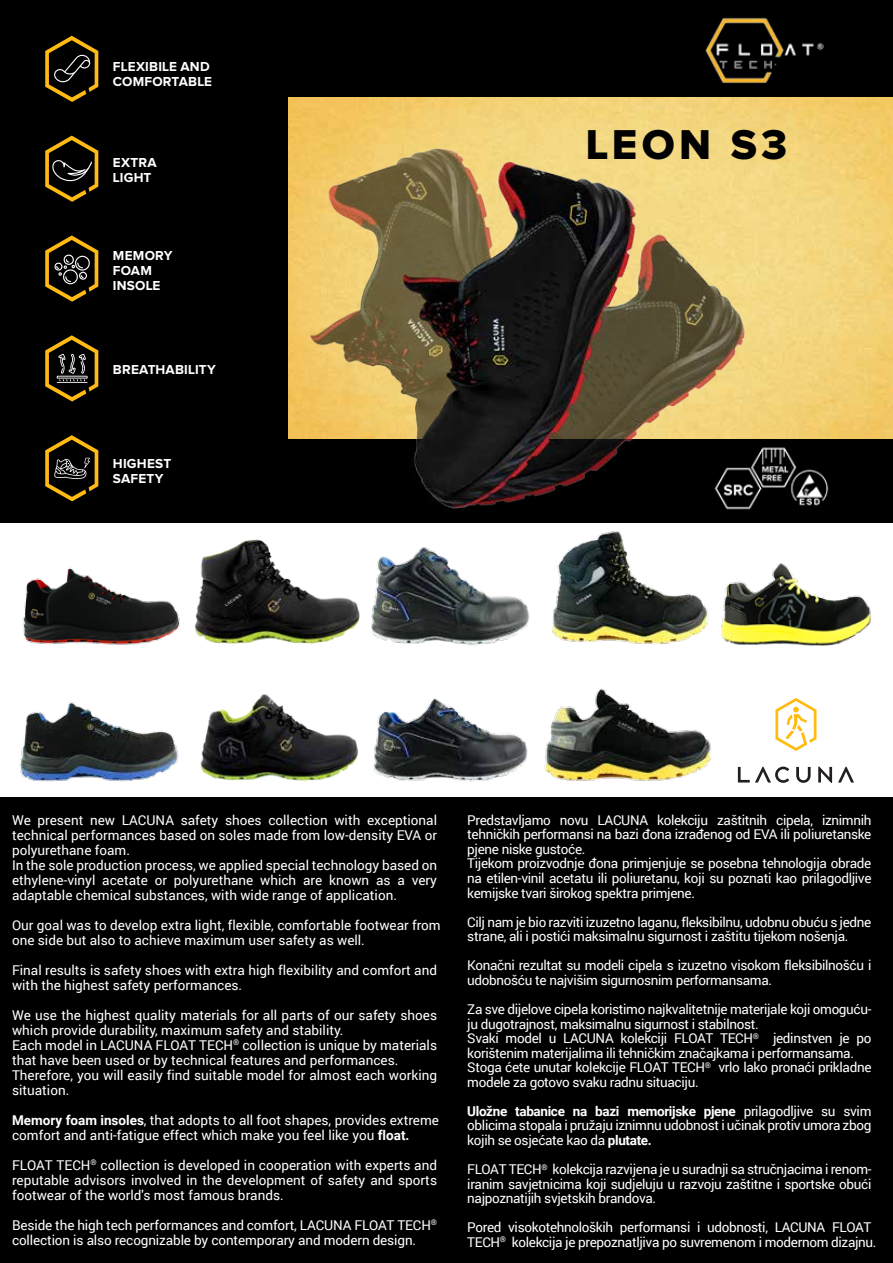
<style>
.page{position:relative;width:893px;height:1263px;background:#000}
.page>*{position:absolute;margin:0;border:0;box-sizing:border-box;transform-origin:0 0}
.t1{font:43.2px "Proxima Nova Extrabld";letter-spacing:.095em;color:#000100}
.t2{font:13.5px/14.5px "Roboto";letter-spacing:-.025em;color:#fff}
.t3{font:13.5px/15px "Roboto";color:#fff}
.t4{font:700 13.5px/15px "Proxima Nova";letter-spacing:.015em;color:#fff}
.s1{font-weight:700}
</style>
<div class="page">
<div style="left:0;top:524px;width:893px;height:273px;background:#fff"></div>
<img style="left:796px;top:98px;width:97px;height:341px">
<img style="left:288px;top:97px;width:508px;height:427px">
<svg style="left:45px;top:235px;width:53px;height:67px"></svg>
<svg style="left:45px;top:136px;width:53px;height:66px"></svg>
<svg style="left:45px;top:435px;width:53px;height:66px"></svg>
<svg style="left:45px;top:36px;width:53px;height:66px"></svg>
<svg style="left:45px;top:335px;width:53px;height:66px"></svg>
<img style="left:707px;top:440px;width:122px;height:74px">
<img style="left:705px;top:17px;width:119px;height:67px">
<svg style="left:738px;top:767px;width:51px;height:16px"></svg>
<svg style="left:796px;top:767px;width:15px;height:16px"></svg>
<svg style="left:818px;top:766px;width:14px;height:17px"></svg>
<svg style="left:838px;top:767px;width:16px;height:15px"></svg>
<svg style="left:775px;top:698px;width:41px;height:53px"></svg>
<img style="left:200px;top:695px;width:159px;height:86px">
<img style="left:189px;top:505px;width:183px;height:190px">
<img style="left:367px;top:518px;width:165px;height:164px">
<img style="left:370px;top:658px;width:159px;height:124px">
<img style="left:721px;top:563px;width:151px;height:83px">
<img style="left:544px;top:689px;width:167px;height:92px">
<img style="left:538px;top:499px;width:177px;height:145px">
<img style="left:13px;top:523px;width:176px;height:122px">
<img style="left:19px;top:702px;width:160px;height:80px">
<p class="t4" style="left:113px;top:59px;width:101px">FLEXIBILE AND<br>COMFORTABLE</p>
<p class="t4" style="left:113px;top:155px;width:45px">EXTRA<br>LIGHT</p>
<p class="t4" style="left:113px;top:248px;width:61px">MEMORY<br>FOAM<br>INSOLE</p>
<p class="t4" style="left:113px;top:362px;width:104px">BREATHABILITY</p>
<p class="t4" style="left:113px;top:457px;width:60px">HIGHEST<br>SAFETY</p>
<h1 class="t1" style="left:586px;top:125px;width:203px">LEON S3</h1>
<p class="t3" style="left:12px;top:812px;width:427px">We present new LACUNA safety shoes collection with exceptional technical performances based on soles made from low-density EVA or polyurethane foam.<br>In the sole production process, we applied special technology based on ethylene-vinyl acetate or polyurethane which are known as a very adaptable chemical substances, with wide range of application.</p>
<p class="t3" style="left:12px;top:917px;width:430px">Our goal was to develop extra light, flexible, comfortable footwear from one side but also to achieve maximum user safety as well.</p>
<p class="t3" style="left:12px;top:962px;width:426px">Final results is safety shoes with extra high flexibility and comfort and with the highest safety performances.</p>
<p class="t3" style="left:12px;top:1007px;width:427px">We use the highest quality materials for all parts of our safety shoes which provide durability, maximum safety and stability.<br>Each model in LACUNA FLOAT TECH<sup>®</sup> collection is unique by materials that have been used or by technical features and performances.<br>Therefore, you will easily find suitable model for almost each working situation.</p>
<p class="t3" style="left:12px;top:1112px;width:428px"><span class="s1">Memory foam insoles</span>, that adopts to all foot shapes, provides extreme comfort and anti-fatigue effect which make you feel like you <span class="s1">float.</span></p>
<p class="t2" style="left:12px;top:1157px;width:426px;line-height:15px;text-align:justify">FLOAT TECH<sup>®</sup> collection is developed in cooperation with experts and reputable advisors involved in the development of safety and sports footwear of the world's most famous brands.</p>
<p class="t2" style="left:12px;top:1217px;width:427px;line-height:15px">Beside the high tech performances and comfort, LACUNA FLOAT TECH<sup>® </sup>collection is also recognizable by contemporary and modern design.</p>
<p class="t2" style="left:467px;top:812px;width:406px">Predstavljamo novu LACUNA kolekciju zaštitnih cipela, iznimnih tehničkih performansi na bazi đona izrađenog od EVA ili poliuretanske pjene niske gustoće.<br>Tijekom proizvodnje đona primjenjuje se posebna tehnologija obrade na etilen-vinil acetatu ili poliuretanu, koji su poznati kao prilagodljive kemijske tvari širokog spektra primjene.</p>
<p class="t2" style="left:467px;top:914px;width:406px">Cilj nam je bio razviti izuzetno laganu, fleksibilnu, udobnu obuću s jedne strane, ali i postići maksimalnu sigurnost i zaštitu tijekom nošenja.</p>
<p class="t2" style="left:467px;top:958px;width:406px">Konačni rezultat su modeli cipela s izuzetno visokom fleksibilnošću i udobnošću te najvišim sigurnosnim performansama.</p>
<p class="t2" style="left:467px;top:1001px;width:406px">Za sve dijelove cipela koristimo najkvalitetnije materijale koji omoguću&shy;ju dugotrajnost, maksimalnu sigurnost i stabilnost.<br>Svaki model u LACUNA kolekciji FLOAT TECH<sup>®</sup> jedinstven je po korištenim materijalima ili tehničkim značajkama i performansama.<br>Stoga ćete unutar kolekcije FLOAT TECH<sup>®</sup> vrlo lako pronaći prikladne modele za gotovo svaku radnu situaciju.</p>
<p class="t2" style="left:467px;top:1103px;width:406px;text-align:justify"><span class="s1">Uložne tabanice na bazi memorijske pjene</span> prilagodljive su svim oblicima stopala i pružaju iznimnu udobnost i učinak protiv umora zbog kojih se osjećate kao da <span class="s1">plutate.</span></p>
<p class="t2" style="left:467px;top:1161px;width:406px;text-align:justify">FLOAT TECH<sup>®</sup> kolekcija razvijena je u suradnji sa stručnjacima i renom&shy;iranim savjetnicima koji sudjeluju u razvoju zaštitne i sportske obući najpoznatijih svjetskih brandova.</p>
<p class="t2" style="left:467px;top:1220px;width:411px">Pored visokotehnoloških performansi i udobnosti, LACUNA FLOAT<br>TECH<sup>®</sup> kolekcija je prepoznatljiva po suvremenom i modernom dizajnu.</p>
</div>
